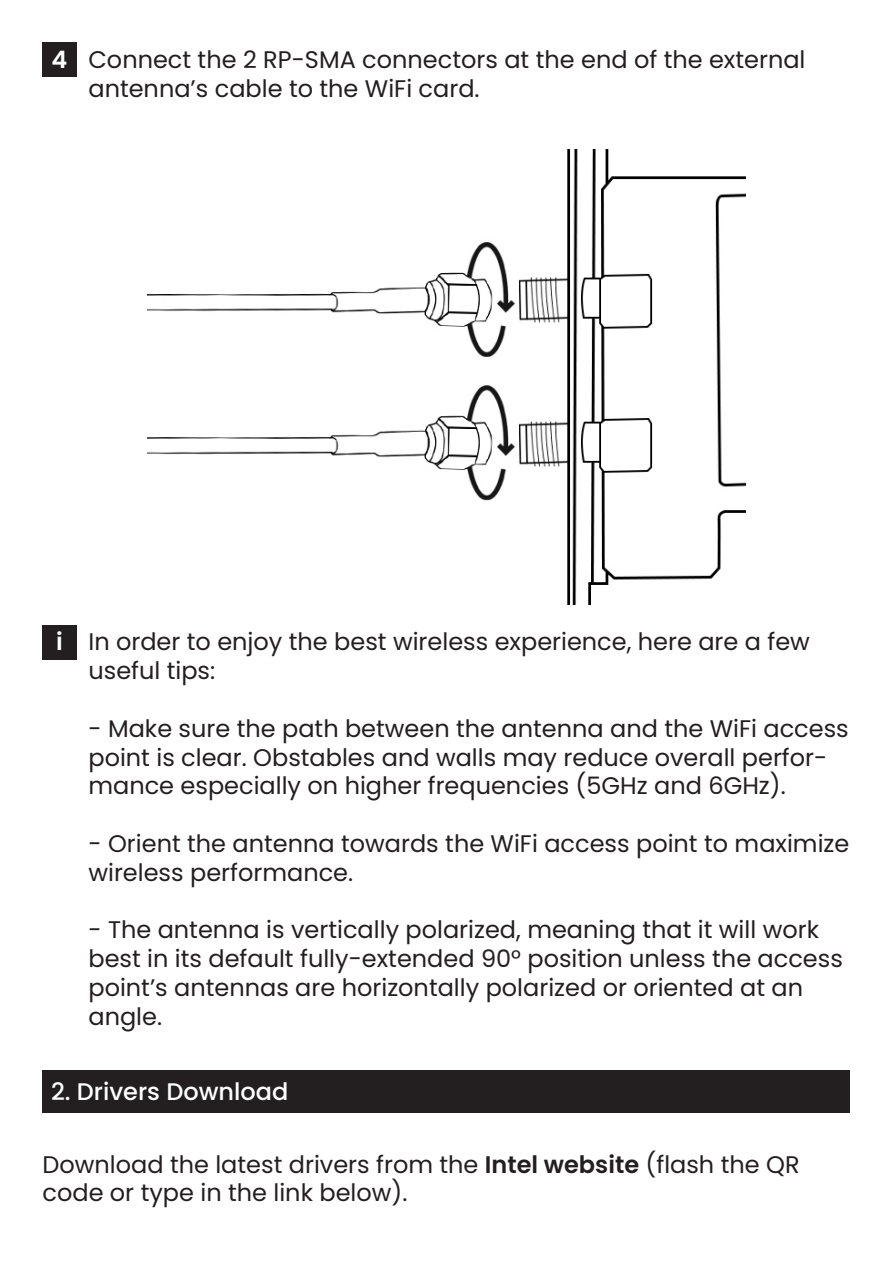
<style>
.page{position:relative;width:893px;height:1263px;background:#fff}
.page>*{position:absolute;margin:0;border:0;box-sizing:border-box;transform-origin:0 0}
.t1{font:24px/28.8px "Poppins";color:#231f20}
.t2{font:500 24px "Poppins";color:#fff}
.t3{font:600 24px "Poppins";color:#fff}
.s1{font-weight:600}
</style>
<div class="page">
<div style="left:43px;top:43px;width:34px;height:34px;background:#231f20"></div>
<div style="left:43px;top:625px;width:34px;height:34px;background:#231f20"></div>
<div style="left:43px;top:1070px;width:807px;height:42px;background:#231f20"></div>
<img style="left:147px;top:149px;width:599px;height:456px">
<p class="t3" style="left:52px;top:45px;width:17px">4</p>
<p class="t1" style="left:88px;top:45px;width:719px">Connect the 2 RP-SMA connectors at the end of the external antenna’s cable to the WiFi card.</p>
<p class="t3" style="left:56px;top:628px;width:8px">i</p>
<p class="t1" style="left:88px;top:628px;width:723px">In order to enjoy the best wireless experience, here are a few useful tips:</p>
<p class="t1" style="left:88px;top:714px;width:762px">- Make sure the path between the antenna and the WiFi access point is clear. Obstables and walls may reduce overall perfor&shy;mance especially on higher frequencies (5GHz and 6GHz).</p>
<p class="t1" style="left:88px;top:829px;width:762px">- Orient the antenna towards the WiFi access point to maximize wireless performance.</p>
<p class="t1" style="left:88px;top:916px;width:756px">- The antenna is vertically polarized, meaning that it will work best in its default fully-extended 90° position unless the access point’s antennas are horizontally polarized or oriented at an angle.</p>
<p class="t2" style="left:51px;top:1077px;width:239px">2. Drivers Download</p>
<p class="t1" style="left:43px;top:1150px;width:759px">Download the latest drivers from the <span class="s1">Intel website</span> (flash the QR code or type in the link below).</p>
</div>
